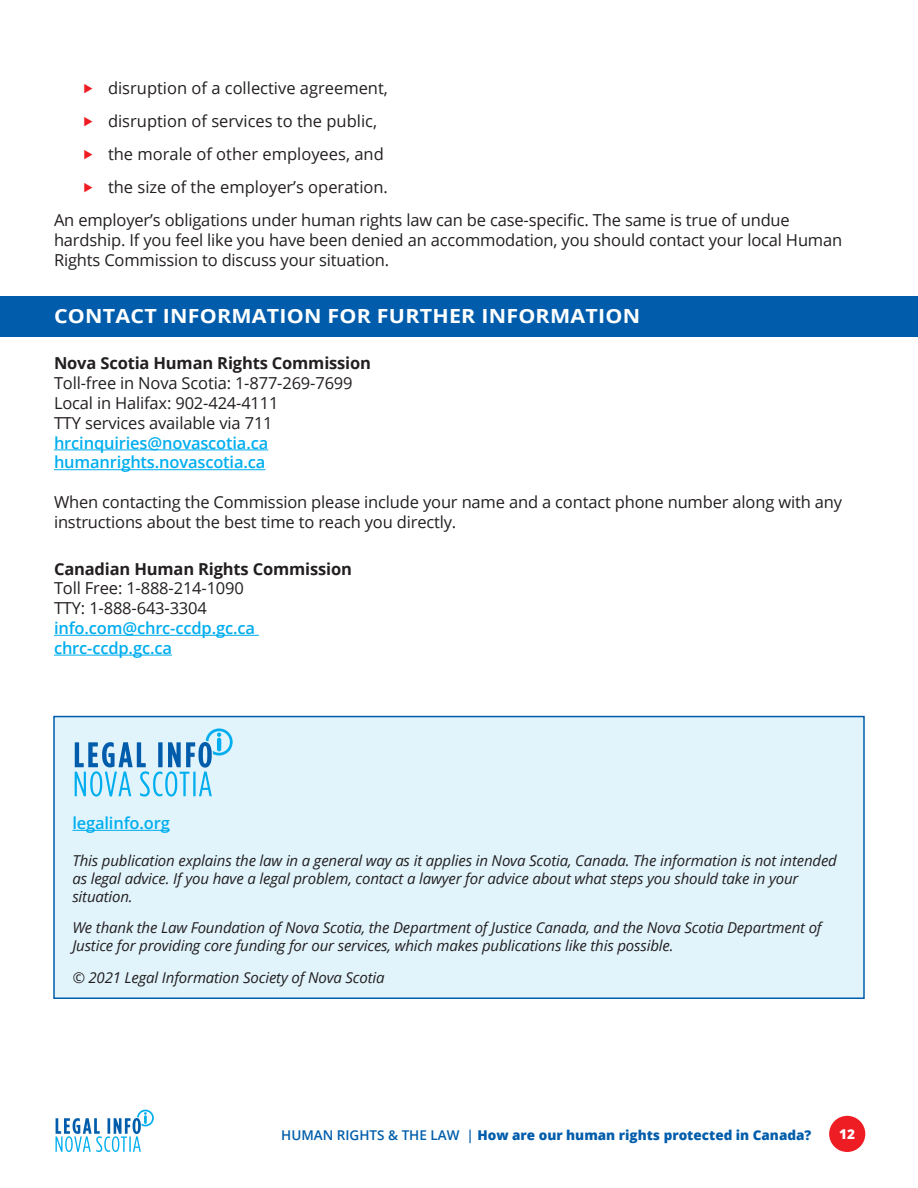
<style>
.page{position:relative;width:918px;height:1188px;background:#fff}
.page>*{position:absolute;margin:0;border:0;box-sizing:border-box;transform-origin:0 0}
.subhead1{font:700 19.5px "Open Sans";letter-spacing:.01em;color:#fff;scale:1.1 1}
.body{font:16.5px/19.8px "Open Sans";letter-spacing:-.01em;color:#231f20}
.body-2{font:600 16.5px "Open Sans";letter-spacing:-.01em;color:#00aeef}
.body-3{font:700 16.5px "Open Sans";letter-spacing:-.01em;color:#231f20}
.body-4{font:italic 15px/18px "Open Sans";letter-spacing:-.01em;color:#231f20}
.t1{font:800 13.5px "Open Sans";color:#015dab}
.t2{font:800 13.5px "Open Sans";color:#fff}
.s1{font-weight:600}
</style>
<div class="page">
<div style="left:829px;top:1116px;width:36px;height:36px;background:#ee1d23;border-radius:50%"></div>
<svg style="left:56px;top:1110px;width:98px;height:42px"></svg>
<div style="left:53px;top:716px;width:812px;height:283px;background:#e1f4fc;border:2px solid #015dab"></div>
<div style="left:0;top:296px;width:918px;height:40px;background:#015dab"></div>
<hr style="left:54px;top:450px;width:214px;height:1px;background:#00aeef">
<hr style="left:54px;top:469px;width:211px;height:1px;background:#00aeef">
<hr style="left:54px;top:635px;width:205px;height:1px;background:#00aeef">
<hr style="left:54px;top:655px;width:118px;height:1px;background:#00aeef">
<svg style="left:75px;top:728px;width:158px;height:69px"></svg>
<hr style="left:72px;top:830px;width:98px;height:1px;background:#00aeef">
<p class="body" style="left:108px;top:77px;width:281px">disruption of a collective agreement,</p>
<p class="body" style="left:108px;top:110px;width:271px">disruption of services to the public,</p>
<p class="body" style="left:108px;top:143px;width:277px">the morale of other employees, and</p>
<p class="body" style="left:108px;top:176px;width:282px">the size of the employer’s operation.</p>
<p class="body" style="left:54px;top:210px;width:790px">An employer’s obligations under human rights law can be case-specific. The same is true of undue hardship. If you feel like you have been denied an accommodation, you should contact your local Human<br>Rights Commission to discuss your situation.</p>
<p class="subhead1" style="left:54px;top:302px;width:534px">CONTACT INFORMATION FOR FURTHER INFORMATION</p>
<p class="body-3" style="left:54px;top:352px;width:319px">Nova Scotia Human Rights Commission</p>
<p class="body" style="left:54px;top:373px;width:300px">Toll-free in Nova Scotia: 1-877-269-7699</p>
<p class="body" style="left:54px;top:393px;width:226px">Local in Halifax: 902-424-4111</p>
<p class="body" style="left:54px;top:413px;width:220px">TTY services available via 711</p>
<p class="body-2" style="left:54px;top:431px;width:216px">hrcinquiries@novascotia.ca</p>
<p class="body-2" style="left:54px;top:451px;width:213px">humanrights.novascotia.ca</p>
<p class="body" style="left:54px;top:492px;width:790px">When contacting the Commission please include your name and a contact phone number along with any instructions about the best time to reach you directly.</p>
<p class="body-3" style="left:54px;top:557px;width:299px">Canadian Human Rights Commission</p>
<p class="body" style="left:54px;top:578px;width:191px">Toll Free: 1-888-214-1090</p>
<p class="body" style="left:54px;top:598px;width:154px">TTY: 1-888-643-3304</p>
<p class="body-2" style="left:54px;top:617px;width:203px">info.com@chrc-ccdp.gc.ca</p>
<p class="body-2" style="left:54px;top:637px;width:119px">chrc-ccdp.gc.ca</p>
<p class="body-2" style="left:72px;top:812px;width:99px">legalinfo.org</p>
<p class="body-4" style="left:72px;top:851px;width:766px">This publication explains the law in a general way as it applies in Nova Scotia, Canada. The information is not intended as legal advice. If you have a legal problem, contact a lawyer for advice about what steps you should take in your situation.</p>
<p class="body-4" style="left:72px;top:919px;width:751px">We thank the Law Foundation of Nova Scotia, the Department of Justice Canada, and the Nova Scotia Department of<br>Justice for providing core funding for our services, which makes publications like this possible.</p>
<p class="body-4" style="left:72px;top:968px;width:314px">© 2021 Legal Information Society of Nova Scotia</p>
<p class="t1" style="left:281px;top:1124px;width:532px"><span class="s1">HUMAN RIGHTS &amp; THE LAW |</span> How are our human rights protected in Canada?</p>
<p class="t2" style="left:839px;top:1124px;width:17px">12</p>
</div>
